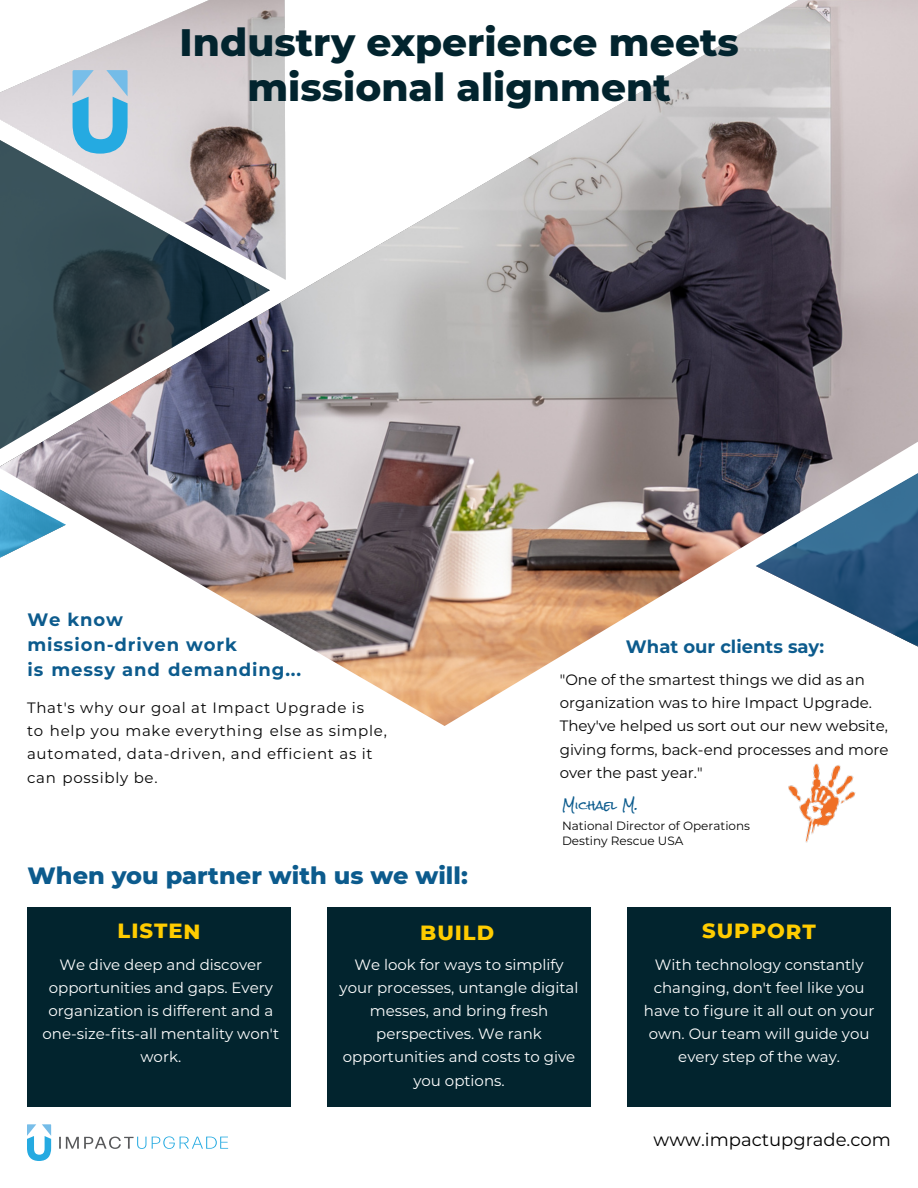
<style>
.page{position:relative;width:918px;height:1188px;background:#fff}
.page>*{position:absolute;margin:0;border:0;box-sizing:border-box;transform-origin:0 0}
.t1{font:800 39px/45px "Montserrat";color:#02242e;text-align:center}
.t2{font:800 24px "Montserrat";color:#0c5b8d}
.t3{font:800 21px "Montserrat";letter-spacing:.045em;color:#fc0}
.t4{font:700 18px/24.8px "Montserrat";letter-spacing:.05em;color:#0c5b8d}
.t5{font:18px "Montserrat";color:#000}
.t6{font:700 18px "Montserrat";color:#0c5b8d}
.t7{font:15px/23.2px "Montserrat";color:#fff;text-align:center}
.t8{font:15px/23.2px "Montserrat";color:#050505}
.t9{font:15px/23.2px "Montserrat";letter-spacing:.05em;color:#050505}
.t10{font:12px/14.2px "Montserrat";color:#050505}
.t11{font:12px "Rock Salt";color:#0c5b8d}
</style>
<div class="page">
<svg style="left:27px;top:1124px;width:24px;height:37px"></svg>
<svg style="left:59px;top:1137px;width:87px;height:12px"></svg>
<svg style="left:152px;top:1136px;width:76px;height:13px"></svg>
<div style="left:27px;top:907px;width:264px;height:200px;background:#02242e"></div>
<div style="left:327px;top:907px;width:264px;height:200px;background:#02242e"></div>
<div style="left:627px;top:907px;width:264px;height:200px;background:#02242e"></div>
<img style="left:788px;top:763px;width:68px;height:80px">
<img style="left:0;top:0;width:918px;height:726px">
<svg style="left:756px;top:458px;width:162px;height:202px"></svg>
<svg style="left:0;top:475px;width:66px;height:96px"></svg>
<svg style="left:0;top:125px;width:270px;height:340px;background:#6f747c"></svg>
<svg style="left:73px;top:70px;width:55px;height:84px;background:#8ac2de"></svg>
<h1 class="t1" style="left:180px;top:19px;width:561px">Industry experience meets missional alignment</h1>
<p class="t4" style="left:27px;top:607px;width:275px">We know<br>mission-driven work<br>is messy and demanding...</p>
<p class="t9" style="left:27px;top:696px;width:361px">That's why our goal at Impact Upgrade is<br>to help you make everything else as simple, automated, data-driven, and efficient as it can possibly be.</p>
<h2 class="t2" style="left:27px;top:861px;width:442px">When you partner with us we will:</h2>
<p class="t6" style="left:626px;top:635px;width:200px">What our clients say:</p>
<p class="t8" style="left:560px;top:668px;width:330px">"One of the smartest things we did as an organization was to hire Impact Upgrade.<br>They've helped us sort out our new website, giving forms, back-end processes and more over the past year."</p>
<p class="t11" style="left:562px;top:800px;width:78px">Michael M.</p>
<p class="t10" style="left:562px;top:819px;width:190px">National Director of Operations<br>Destiny Rescue USA</p>
<h3 class="t3" style="left:118px;top:918px;width:85px">LISTEN</h3>
<h3 class="t3" style="left:420px;top:919px;width:76px">BUILD</h3>
<h3 class="t3" style="left:702px;top:918px;width:115px">SUPPORT</h3>
<p class="t7" style="left:43px;top:953px;width:238px">We dive deep and discover opportunities and gaps. Every organization is different and a one-size-fits-all mentality won't work.</p>
<p class="t7" style="left:340px;top:953px;width:240px">We look for ways to simplify your processes, untangle digital messes, and bring fresh perspectives. We rank opportunities and costs to give you options.</p>
<p class="t7" style="left:644px;top:953px;width:232px">With technology constantly changing, don't feel like you have to figure it all out on your own. Our team will guide you every step of the way.</p>
<p class="t5" style="left:654px;top:1128px;width:239px">www.impactupgrade.com</p>
</div>
